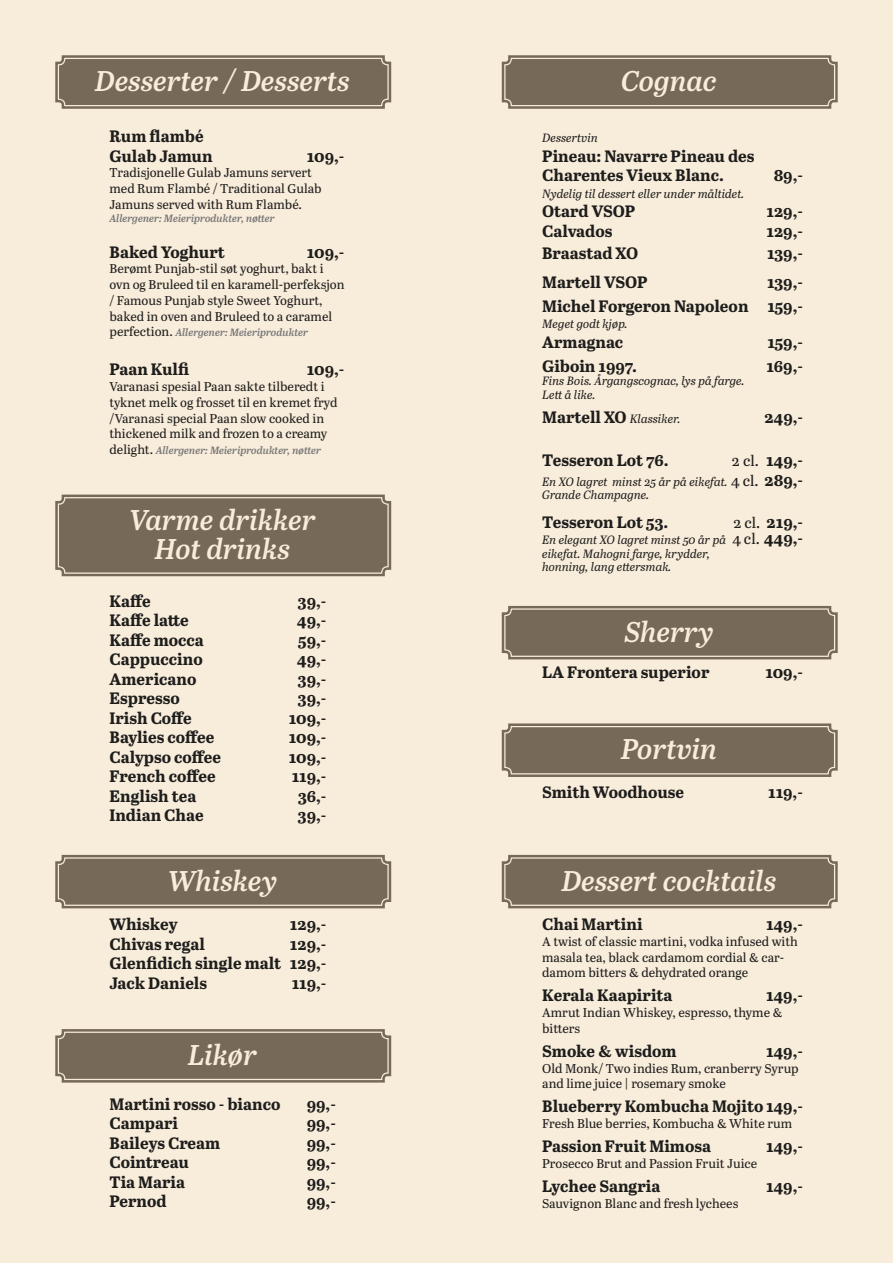
<style>
.page{position:relative;width:893px;height:1263px;background:#fff}
.page>*{position:absolute;margin:0;border:0;box-sizing:border-box;transform-origin:0 0}
.t1{font:italic 600 28.5px/28.5px "Abril Text";color:#f8ecdb;text-align:center}
.t2{font:700 16.5px/19.5px "Abril Text";color:#1d1d1b}
.t3{font:12.75px/15.8px "Abril Text";color:#1d1d1b}
.t4{font:italic 12px/13.5px "Abril Text";color:#1d1d1b}
.t5{font:italic 600 10.5px "Abril Text";letter-spacing:-.005em;color:#767676}
.s1{font-weight:400;font-style:normal;font-size:12.75px;color:#1d1d1b}
.s2{font-weight:700;font-style:normal;font-size:16.5px}
.s3{font-weight:400;font-size:15px}
.s4{font-style:normal;font-size:15px}
</style>
<div class="page">
<div style="left:0;top:0;width:459px;height:1263px;background:#f8ecdb"></div>
<div style="left:434px;top:0;width:459px;height:1263px;background:#f8ecdb"></div>
<svg style="left:55px;top:55px;width:337px;height:54px;background:#817361"></svg>
<div style="left:60px;top:60px;width:326px;height:44px;border:2px solid #776957;border-radius:6px"></div>
<svg style="left:501px;top:854px;width:337px;height:55px;background:#837564"></svg>
<div style="left:507px;top:860px;width:326px;height:43px;border:2px solid #776957;border-radius:6px"></div>
<svg style="left:501px;top:55px;width:337px;height:54px;background:#817361"></svg>
<div style="left:507px;top:60px;width:326px;height:44px;border:2px solid #776957;border-radius:6px"></div>
<svg style="left:501px;top:606px;width:337px;height:54px;background:#817361"></svg>
<div style="left:507px;top:611px;width:326px;height:43px;border:2px solid #776957;border-radius:6px"></div>
<svg style="left:55px;top:1029px;width:337px;height:54px;background:#817361"></svg>
<div style="left:60px;top:1034px;width:326px;height:43px;border:2px solid #776957;border-radius:6px"></div>
<svg style="left:501px;top:723px;width:337px;height:54px;background:#817361"></svg>
<div style="left:507px;top:728px;width:326px;height:44px;border:2px solid #776957;border-radius:6px"></div>
<svg style="left:55px;top:494px;width:337px;height:83px;background:#7f715f"></svg>
<div style="left:60px;top:500px;width:326px;height:71px;border:2px solid #776957;border-radius:6px"></div>
<svg style="left:55px;top:854px;width:337px;height:55px;background:#837564"></svg>
<div style="left:60px;top:860px;width:326px;height:43px;border:2px solid #776957;border-radius:6px"></div>
<h1 class="t1" style="left:95px;top:65px;width:257px">Desserter / Desserts</h1>
<p class="t2" style="left:109px;top:126px;width:105px">Rum flambé<br>Gulab Jamun</p>
<p class="t2" style="left:307px;top:145px;width:39px">109,-</p>
<p class="t3" style="left:109px;top:164px;width:214px">Tradisjonelle Gulab Jamuns servert med Rum Flambé / Traditional Gulab<br>Jamuns served with Rum Flambé.</p>
<p class="t5" style="left:109px;top:211px;width:167px">Allergener: Meieriprodukter, nøtter</p>
<p class="t2" style="left:109px;top:241px;width:117px">Baked Yoghurt</p>
<p class="t2" style="left:307px;top:241px;width:39px">109,-</p>
<p class="t3" style="left:109px;top:260px;width:236px">Berømt Punjab-stil søt yoghurt, bakt i ovn og Bruleed til en karamell-perfeksjon / Famous Punjab style Sweet Yoghurt, baked in oven and Bruleed to a caramel</p>
<p class="t5" style="left:109px;top:325px;width:200px"><span class="s1">perfection.</span> Allergener: Meieriprodukter</p>
<p class="t2" style="left:109px;top:359px;width:81px">Paan Kulfi</p>
<p class="t2" style="left:307px;top:359px;width:39px">109,-</p>
<p class="t3" style="left:109px;top:378px;width:230px">Varanasi spesial Paan sakte tilberedt i tyknet melk og frosset til en kremet fryd /Varanasi special Paan slow cooked in thickened milk and frozen to a creamy</p>
<p class="t5" style="left:109px;top:443px;width:213px"><span class="s1">delight.</span> Allergener: Meieriprodukter, nøtter</p>
<h1 class="t1" style="left:129px;top:505px;width:188px">Varme drikker<br>Hot drinks</h1>
<p class="t2" style="left:109px;top:590px;width:43px">Kaffe</p>
<p class="t2" style="left:298px;top:590px;width:30px">39,-</p>
<p class="t2" style="left:109px;top:610px;width:81px">Kaffe latte</p>
<p class="t2" style="left:297px;top:610px;width:31px">49,-</p>
<p class="t2" style="left:109px;top:629px;width:96px">Kaffe mocca</p>
<p class="t2" style="left:298px;top:629px;width:30px">59,-</p>
<p class="t2" style="left:109px;top:649px;width:95px">Cappuccino</p>
<p class="t2" style="left:297px;top:649px;width:31px">49,-</p>
<p class="t2" style="left:109px;top:668px;width:88px">Americano</p>
<p class="t2" style="left:298px;top:668px;width:30px">39,-</p>
<p class="t2" style="left:109px;top:688px;width:72px">Espresso</p>
<p class="t2" style="left:298px;top:688px;width:30px">39,-</p>
<p class="t2" style="left:109px;top:707px;width:84px">Irish Coffe</p>
<p class="t2" style="left:289px;top:707px;width:39px">109,-</p>
<p class="t2" style="left:109px;top:727px;width:106px">Baylies coffee</p>
<p class="t2" style="left:289px;top:727px;width:39px">109,-</p>
<p class="t2" style="left:109px;top:746px;width:113px">Calypso coffee</p>
<p class="t2" style="left:289px;top:746px;width:39px">109,-</p>
<p class="t2" style="left:109px;top:766px;width:108px">French coffee</p>
<p class="t2" style="left:292px;top:766px;width:36px">119,-</p>
<p class="t2" style="left:109px;top:785px;width:88px">English tea</p>
<p class="t2" style="left:298px;top:785px;width:30px">36,-</p>
<p class="t2" style="left:109px;top:805px;width:96px">Indian Chae</p>
<p class="t2" style="left:298px;top:805px;width:30px">39,-</p>
<h1 class="t1" style="left:168px;top:865px;width:111px">Whiskey</h1>
<p class="t2" style="left:109px;top:914px;width:70px">Whiskey</p>
<p class="t2" style="left:290px;top:914px;width:38px">129,-</p>
<p class="t2" style="left:109px;top:933px;width:97px">Chivas regal</p>
<p class="t2" style="left:109px;top:933px;width:218px;text-align:justify;text-indent:180px">129,- Glenfidich single malt 129,- Jack Daniels</p>
<p class="t2" style="left:292px;top:972px;width:36px">119,-</p>
<h1 class="t1" style="left:188px;top:1039px;width:71px">Likør</h1>
<p class="t2" style="left:109px;top:1093px;width:172px">Martini rosso - bianco</p>
<p class="t2" style="left:307px;top:1093px;width:30px">99,-</p>
<p class="t2" style="left:109px;top:1113px;width:70px">Campari</p>
<p class="t2" style="left:307px;top:1113px;width:30px">99,-</p>
<p class="t2" style="left:109px;top:1132px;width:112px">Baileys Cream</p>
<p class="t2" style="left:307px;top:1132px;width:30px">99,-</p>
<p class="t2" style="left:109px;top:1152px;width:81px">Cointreau</p>
<p class="t2" style="left:307px;top:1152px;width:30px">99,-</p>
<p class="t2" style="left:109px;top:1171px;width:77px">Tia Maria</p>
<p class="t2" style="left:307px;top:1171px;width:30px">99,-</p>
<p class="t2" style="left:109px;top:1191px;width:59px">Pernod</p>
<p class="t2" style="left:307px;top:1191px;width:30px">99,-</p>
<h1 class="t1" style="left:621px;top:65px;width:97px">Cognac</h1>
<p class="t4" style="left:542px;top:131px;width:57px">Dessertvin</p>
<p class="t2" style="left:542px;top:145px;width:214px">Pineau: Navarre Pineau des<br>Charentes Vieux Blanc.</p>
<p class="t2" style="left:774px;top:165px;width:31px">89,-</p>
<p class="t4" style="left:542px;top:186px;width:204px">Nydelig til dessert eller under måltidet.</p>
<p class="t2" style="left:542px;top:201px;width:95px">Otard VSOP</p>
<p class="t2" style="left:767px;top:201px;width:38px">129,-</p>
<p class="t2" style="left:542px;top:220px;width:72px">Calvados</p>
<p class="t2" style="left:767px;top:220px;width:38px">129,-</p>
<p class="t2" style="left:542px;top:243px;width:97px">Braastad XO</p>
<p class="t2" style="left:767px;top:243px;width:37px">139,-</p>
<p class="t2" style="left:542px;top:271px;width:107px">Martell VSOP</p>
<p class="t2" style="left:542px;top:269px;width:262px;line-height:24px;text-align:right">139,-<br>Michel Forgeron Napoleon 159,-</p>
<p class="t4" style="left:542px;top:317px;width:87px">Meget godt kjøp.</p>
<p class="t2" style="left:542px;top:331px;width:83px">Armagnac</p>
<p class="t2" style="left:767px;top:331px;width:37px">159,-</p>
<p class="t2" style="left:542px;top:355px;width:96px">Giboin 1997.</p>
<p class="t2" style="left:766px;top:355px;width:38px">169,-</p>
<p class="t4" style="left:542px;top:374px;width:204px">Fins Bois. Årgangscognac, lys på farge.<br>Lett å like.</p>
<p class="t4" style="left:542px;top:411px;width:140px"><span class="s2">Martell XO</span> Klassiker.</p>
<p class="t2" style="left:764px;top:406px;width:40px">249,-</p>
<p class="t2" style="left:542px;top:450px;width:128px">Tesseron Lot 76.</p>
<p class="t2" style="left:732px;top:450px;width:73px"><span class="s3">2 cl.</span> 149,-</p>
<p class="t4" style="left:542px;top:474px;width:262px">En XO lagret minst 25 år på eikefat. <span class="s4">4 cl.</span> <span class="s2">289,-<br></span>Grande Champagne.</p>
<p class="t2" style="left:542px;top:511px;width:128px">Tesseron Lot 53.</p>
<p class="t2" style="left:733px;top:511px;width:71px"><span class="s3">2 cl.</span> 219,-</p>
<p class="t4" style="left:542px;top:533px;width:262px">En elegant XO lagret minst 50 år på <span class="s4">4 cl.</span> <span class="s2">449,- </span>eikefat. Mahogni farge, krydder,<br>honning, lang ettersmak.</p>
<h1 class="t1" style="left:624px;top:616px;width:91px">Sherry</h1>
<p class="t2" style="left:542px;top:662px;width:169px">LA Frontera superior</p>
<p class="t2" style="left:765px;top:662px;width:39px">109,-</p>
<h1 class="t1" style="left:621px;top:734px;width:98px">Portvin</h1>
<p class="t2" style="left:542px;top:782px;width:144px">Smith Woodhouse</p>
<p class="t2" style="left:768px;top:782px;width:36px">119,-</p>
<h1 class="t1" style="left:561px;top:865px;width:217px">Dessert cocktails</h1>
<p class="t2" style="left:542px;top:914px;width:102px">Chai Martini</p>
<p class="t2" style="left:766px;top:914px;width:38px">149,-</p>
<p class="t3" style="left:542px;top:933px;width:257px">A twist of classic martini, vodka infused with masala tea, black cardamom cordial &amp; car&shy;damom bitters &amp; dehydrated orange</p>
<p class="t2" style="left:542px;top:985px;width:132px">Kerala Kaapirita</p>
<p class="t2" style="left:766px;top:985px;width:38px">149,-</p>
<p class="t3" style="left:542px;top:1004px;width:242px">Amrut Indian Whiskey, espresso, thyme &amp; bitters</p>
<p class="t2" style="left:542px;top:1040px;width:136px">Smoke &amp; wisdom</p>
<p class="t2" style="left:766px;top:1040px;width:38px">149,-</p>
<p class="t3" style="left:542px;top:1060px;width:258px">Old Monk/ Two indies Rum, cranberry Syrup and lime juice | rosemary smoke</p>
<p class="t2" style="left:542px;top:1096px;width:262px">Blueberry Kombucha Mojito 149,-</p>
<p class="t3" style="left:542px;top:1115px;width:252px">Fresh Blue berries, Kombucha &amp; White rum</p>
<p class="t2" style="left:542px;top:1136px;width:170px">Passion Fruit Mimosa</p>
<p class="t2" style="left:766px;top:1136px;width:38px">149,-</p>
<p class="t3" style="left:542px;top:1155px;width:217px">Prosecco Brut and Passion Fruit Juice</p>
<p class="t2" style="left:542px;top:1175px;width:120px">Lychee Sangria</p>
<p class="t2" style="left:766px;top:1175px;width:38px">149,-</p>
<p class="t3" style="left:542px;top:1195px;width:198px">Sauvignon Blanc and fresh lychees</p>
</div>
